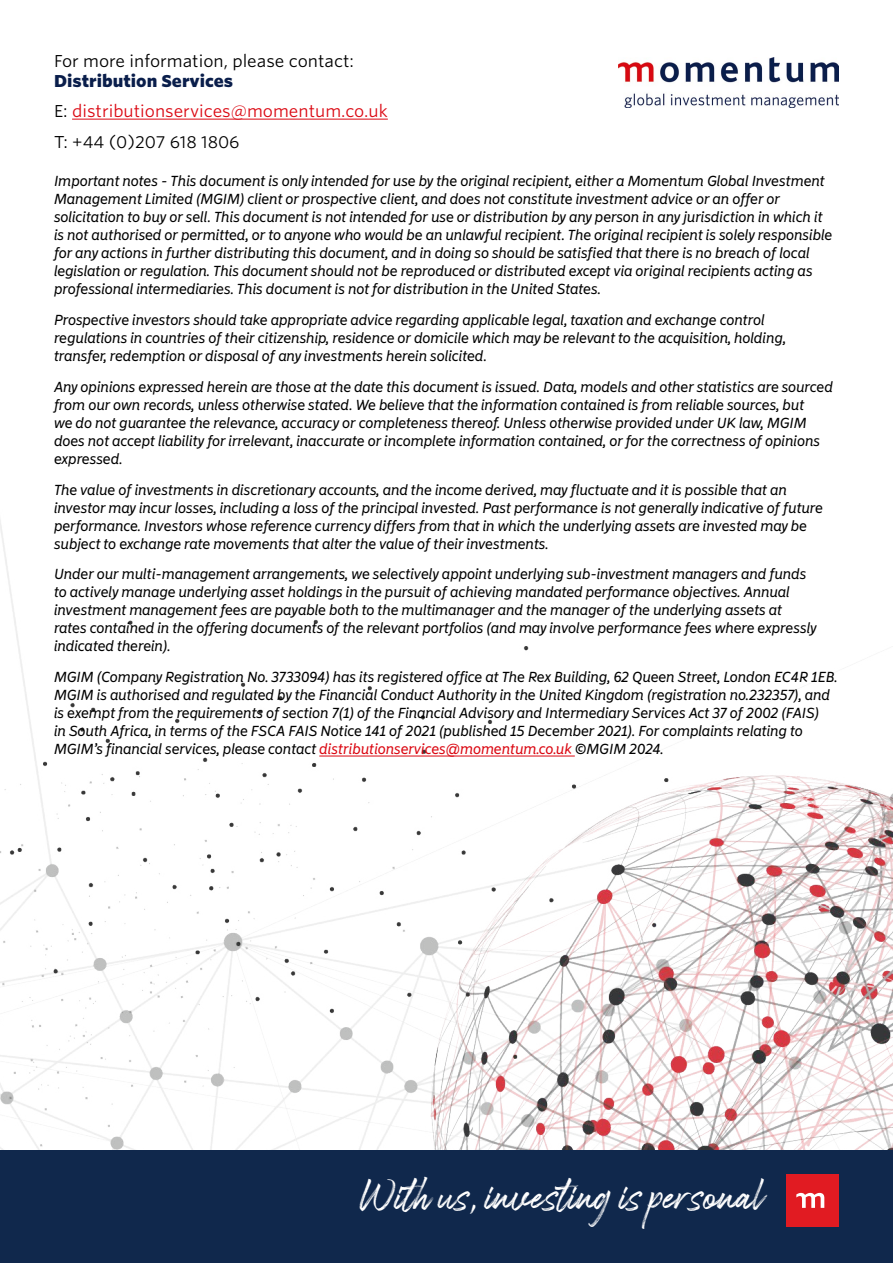
<style>
.page{position:relative;width:893px;height:1263px;background:#fff}
.page>*{position:absolute;margin:0;border:0;box-sizing:border-box;transform-origin:0 0}
.t1{font:30px "Espander";color:#fff}
.t2{font:16.5px/30.8px "Whitney S Sm";color:#db0812}
.t3{font:16.5px "Whitney S Sm";color:#000}
.t4{font:italic 15px/18px "The Curve";color:#000}
.s1{font-weight:900;color:#0a1e4b}
.s2{color:#000}
.s3{color:#db0812}
</style>
<div class="page">
<img style="left:0;top:520px;width:893px;height:630px">
<div style="left:0;top:1150px;width:893px;height:113px;background:#10284c"></div>
<hr style="left:319px;top:756px;width:256px;height:1px;background:#db0812">
<div style="left:787px;top:1174px;width:52px;height:52px;background:#e11b22"></div>
<svg style="left:796px;top:1193px;width:28px;height:15px"></svg>
<img style="left:618px;top:57px;width:221px;height:51px">
<hr style="left:72px;top:119px;width:316px;height:1px;background:#db0812">
<p class="t3" style="left:54px;top:50px;width:301px">For more information, please contact:</p>
<p class="t2" style="left:54px;top:65px;width:335px"><span class="s1">Distribution Services<br></span><span class="s2">E:</span> distributionservices@momentum.co.uk<br><span class="s2">T: +44 (0)207 618 1806</span></p>
<p class="t4" style="left:54px;top:172px;width:780px">Important notes - This document is only intended for use by the original recipient, either a Momentum Global Investment Management Limited (MGIM) client or prospective client, and does not constitute investment advice or an offer or solicitation to buy or sell. This document is not intended for use or distribution by any person in any jurisdiction in which it is not authorised or permitted, or to anyone who would be an unlawful recipient. The original recipient is solely responsible for any actions in further distributing this document, and in doing so should be satisfied that there is no breach of local legislation or regulation. This document should not be reproduced or distributed except via original recipients acting as professional intermediaries. This document is not for distribution in the United States.</p>
<p class="t4" style="left:54px;top:311px;width:733px">Prospective investors should take appropriate advice regarding applicable legal, taxation and exchange control regulations in countries of their citizenship, residence or domicile which may be relevant to the acquisition, holding, transfer, redemption or disposal of any investments herein solicited.</p>
<p class="t4" style="left:54px;top:377px;width:780px">Any opinions expressed herein are those at the date this document is issued. Data, models and other statistics are sourced from our own records, unless otherwise stated. We believe that the information contained is from reliable sources, but<br>we do not guarantee the relevance, accuracy or completeness thereof. Unless otherwise provided under UK law, MGIM does not accept liability for irrelevant, inaccurate or incomplete information contained, or for the correctness of opinions expressed.</p>
<p class="t4" style="left:54px;top:480px;width:770px">The value of investments in discretionary accounts, and the income derived, may fluctuate and it is possible that an investor may incur losses, including a loss of the principal invested. Past performance is not generally indicative of future performance. Investors whose reference currency differs from that in which the underlying assets are invested may be subject to exchange rate movements that alter the value of their investments.</p>
<p class="t4" style="left:54px;top:565px;width:764px">Under our multi-management arrangements, we selectively appoint underlying sub-investment managers and funds to actively manage underlying asset holdings in the pursuit of achieving mandated performance objectives. Annual investment management fees are payable both to the multimanager and the manager of the underlying assets at rates contained in the offering documents of the relevant portfolios (and may involve performance fees where expressly indicated therein).</p>
<p class="t4" style="left:54px;top:668px;width:785px">MGIM (Company Registration No. 3733094) has its registered office at The Rex Building, 62 Queen Street, London EC4R 1EB.<br>MGIM is authorised and regulated by the Financial Conduct Authority in the United Kingdom (registration no.232357), and is exempt from the requirements of section 7(1) of the Financial Advisory and Intermediary Services Act 37 of 2002 (FAIS)<br>in South Africa, in terms of the FSCA FAIS Notice 141 of 2021 (published 15 December 2021). For complaints relating to MGIM’s financial services, please contact <span class="s3">distributionservices@momentum.co.uk</span> ©MGIM 2024.</p>
<h1 class="t1" style="left:360px;top:1180px;width:405px">With us, investing is personal</h1>
</div>
